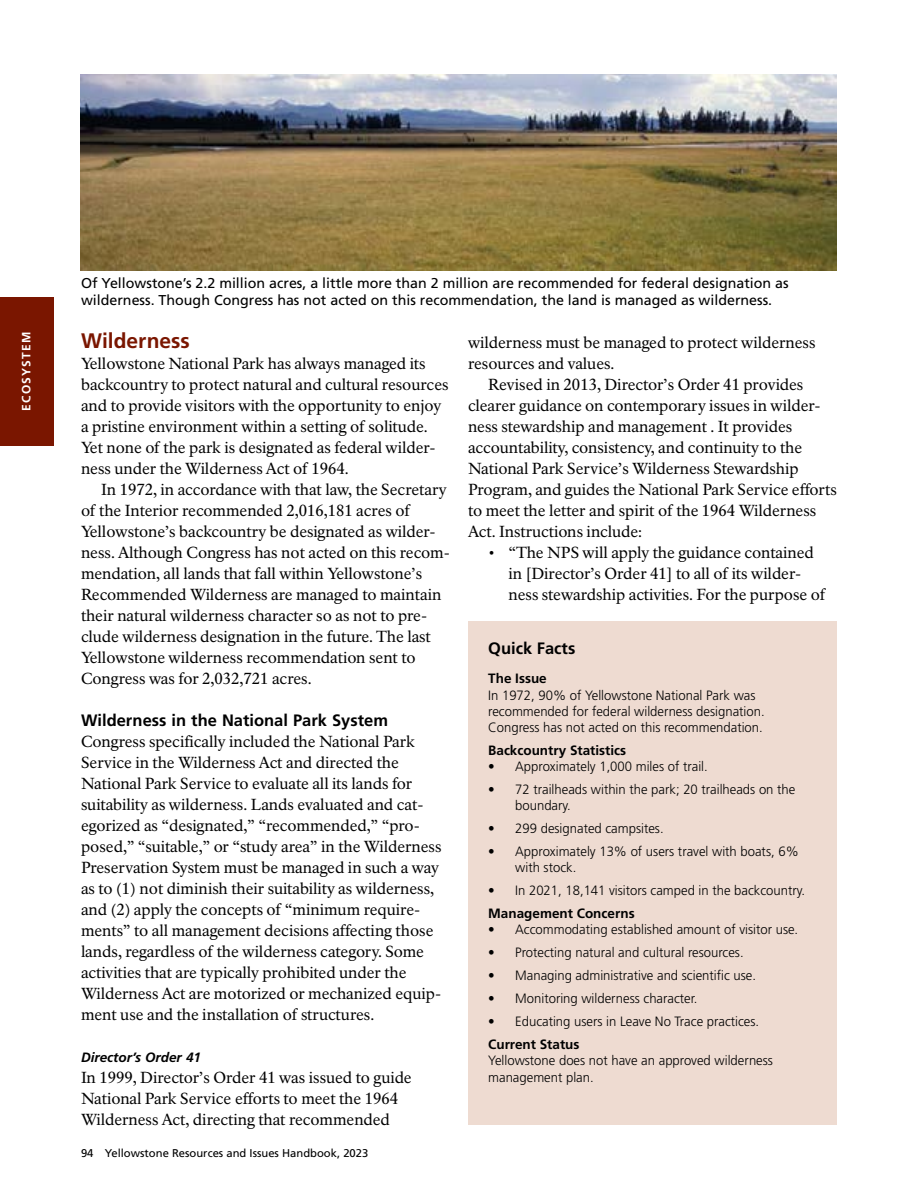
<style>
.page{position:relative;width:918px;height:1188px;background:#fff}
.page>*{position:absolute;margin:0;border:0;box-sizing:border-box;transform-origin:0 0}
.Heading_2__Ch_3{font:700 21px "Frutiger LT Std";color:#7a1600}
.Heading_3{font:700 16.5px "Frutiger LT Std";color:#000}
.Sidebar__Title{font:700 16.5px "Frutiger LT Std";color:#000}
.Body_Text__first_par{font:15.75px/21px "NPS Rawlinson OT";letter-spacing:-.005em;color:#000}
.Body_Text__following{font:15.75px/21px "NPS Rawlinson OT";letter-spacing:-.005em;color:#000}
.Graphic_Caption{font:14.25px/17.1px "Frutiger LT Std";color:#000}
.Sidebar__Body_Text{font:300 13.5px/16.2px "Frutiger LT Std";color:#000}
.Sidebar__Heading_1{font:700 13.5px "Frutiger LT Std";color:#000}
.Heading_4{font:italic 700 13.5px "Frutiger LT Std";color:#000}
.t1{font:700 12px "Frutiger LT Std";letter-spacing:.1em;color:#fff}
.t2{font:11.25px "Frutiger LT Std";color:#000}
</style>
<div class="page">
<div style="left:0;top:297px;width:54px;height:149px;background:#7a1600"></div>
<img style="left:81px;top:75px;width:756px;height:195px">
<div style="left:468px;top:621px;width:369px;height:504px;background:#eedbd1"></div>
<p class="Graphic_Caption" style="left:81px;top:274px;width:709px">Of Yellowstone’s 2.2 million acres, a little more than 2 million are recommended for federal designation as wilderness. Though Congress has not acted on this recommendation, the land is managed as wilderness.</p>
<p class="t1" style="left:19px;top:411px;width:80px;rotate:-90deg">ECOSYSTEM</p>
<h2 class="Heading_2__Ch_3" style="left:81px;top:328px;width:110px">Wilderness</h2>
<p class="Body_Text__first_par" style="left:81px;top:353px;width:369px">Yellowstone National Park has always managed its backcountry to protect natural and cultural resources and to provide visitors with the opportunity to enjoy a pristine environment within a setting of solitude.<br>Yet none of the park is designated as federal wilder&shy;ness under the Wilderness Act of 1964.</p>
<p class="Body_Text__following" style="left:81px;top:479px;width:371px;text-indent:20px">In 1972, in accordance with that law, the Secretary of the Interior recommended 2,016,181 acres of Yellowstone’s backcountry be designated as wilder&shy;ness. Although Congress has not acted on this recom&shy;mendation, all lands that fall within Yellowstone’s Recommended Wilderness are managed to maintain their natural wilderness character so as not to pre&shy;clude wilderness designation in the future. The last Yellowstone wilderness recommendation sent to Congress was for 2,032,721 acres.</p>
<h3 class="Heading_3" style="left:81px;top:711px;width:309px">Wilderness in the National Park System</h3>
<p class="Body_Text__first_par" style="left:81px;top:731px;width:362px">Congress specifically included the National Park Service in the Wilderness Act and directed the National Park Service to evaluate all its lands for suitability as wilderness. Lands evaluated and cat&shy;egorized as “designated,” “recommended,” “pro&shy;posed,” “suitable,” or “study area” in the Wilderness Preservation System must be managed in such a way as to (1) not diminish their suitability as wilderness, and (2) apply the concepts of “minimum require&shy;ments” to all management decisions affecting those lands, regardless of the wilderness category. Some activities that are typically prohibited under the Wilderness Act are motorized or mechanized equip&shy;ment use and the installation of structures.</p>
<h4 class="Heading_4" style="left:81px;top:1049px;width:122px">Director’s Order 41</h4>
<p class="Body_Text__first_par" style="left:81px;top:1067px;width:332px">In 1999, Director’s Order 41 was issued to guide<br>National Park Service efforts to meet the 1964<br>Wilderness Act, directing that recommended</p>
<p class="t2" style="left:81px;top:1147px;width:289px">94 Yellowstone Resources and Issues Handbook, 2023</p>
<p class="Body_Text__first_par" style="left:468px;top:332px;width:349px">wilderness must be managed to protect wilderness resources and values.</p>
<p class="Body_Text__following" style="left:468px;top:374px;width:371px;text-indent:20px">Revised in 2013, Director’s Order 41 provides clearer guidance on contemporary issues in wilder&shy;ness stewardship and management . It provides accountability, consistency, and continuity to the National Park Service’s Wilderness Stewardship Program, and guides the National Park Service efforts to meet the letter and spirit of the 1964 Wilderness Act. Instructions include:</p>
<p class="Body_Text__first_par" style="left:508px;top:542px;width:318px;text-indent:-20px">• “The NPS will apply the guidance contained in [Director’s Order 41] to all of its wilder&shy;ness stewardship activities. For the purpose of</p>
<h1 class="Sidebar__Title" style="left:488px;top:638px;width:89px">Quick Facts</h1>
<h1 class="Sidebar__Heading_1" style="left:488px;top:671px;width:60px">The Issue</h1>
<p class="Sidebar__Body_Text" style="left:488px;top:687px;width:278px">In 1972, 90% of Yellowstone National Park was recommended for federal wilderness designation.<br>Congress has not acted on this recommendation.</p>
<h1 class="Sidebar__Heading_1" style="left:488px;top:742px;width:140px">Backcountry Statistics</h1>
<p class="Sidebar__Body_Text" style="left:488px;top:759px;width:221px">• Approximately 1,000 miles of trail.</p>
<p class="Sidebar__Body_Text" style="left:515px;top:781px;width:282px;text-indent:-27px">• 72 trailheads within the park; 20 trailheads on the boundary.</p>
<p class="Sidebar__Body_Text" style="left:488px;top:821px;width:177px">• 299 designated campsites.</p>
<p class="Sidebar__Body_Text" style="left:515px;top:844px;width:285px;text-indent:-27px">• Approximately 13% of users travel with boats, 6% with stock.</p>
<p class="Sidebar__Body_Text" style="left:488px;top:883px;width:318px">• In 2021, 18,141 visitors camped in the backcountry.</p>
<h1 class="Sidebar__Heading_1" style="left:488px;top:906px;width:148px">Management Concerns</h1>
<p class="Sidebar__Body_Text" style="left:488px;top:922px;width:312px">• Accommodating established amount of visitor use.</p>
<p class="Sidebar__Body_Text" style="left:488px;top:945px;width:257px">• Protecting natural and cultural resources.</p>
<p class="Sidebar__Body_Text" style="left:488px;top:968px;width:269px">• Managing administrative and scientific use.</p>
<p class="Sidebar__Body_Text" style="left:488px;top:991px;width:211px">• Monitoring wilderness character.</p>
<p class="Sidebar__Body_Text" style="left:488px;top:1014px;width:272px">• Educating users in Leave No Trace practices.</p>
<h1 class="Sidebar__Heading_1" style="left:488px;top:1037px;width:93px">Current Status</h1>
<p class="Sidebar__Body_Text" style="left:488px;top:1053px;width:286px">Yellowstone does not have an approved wilderness management plan.</p>
</div>
